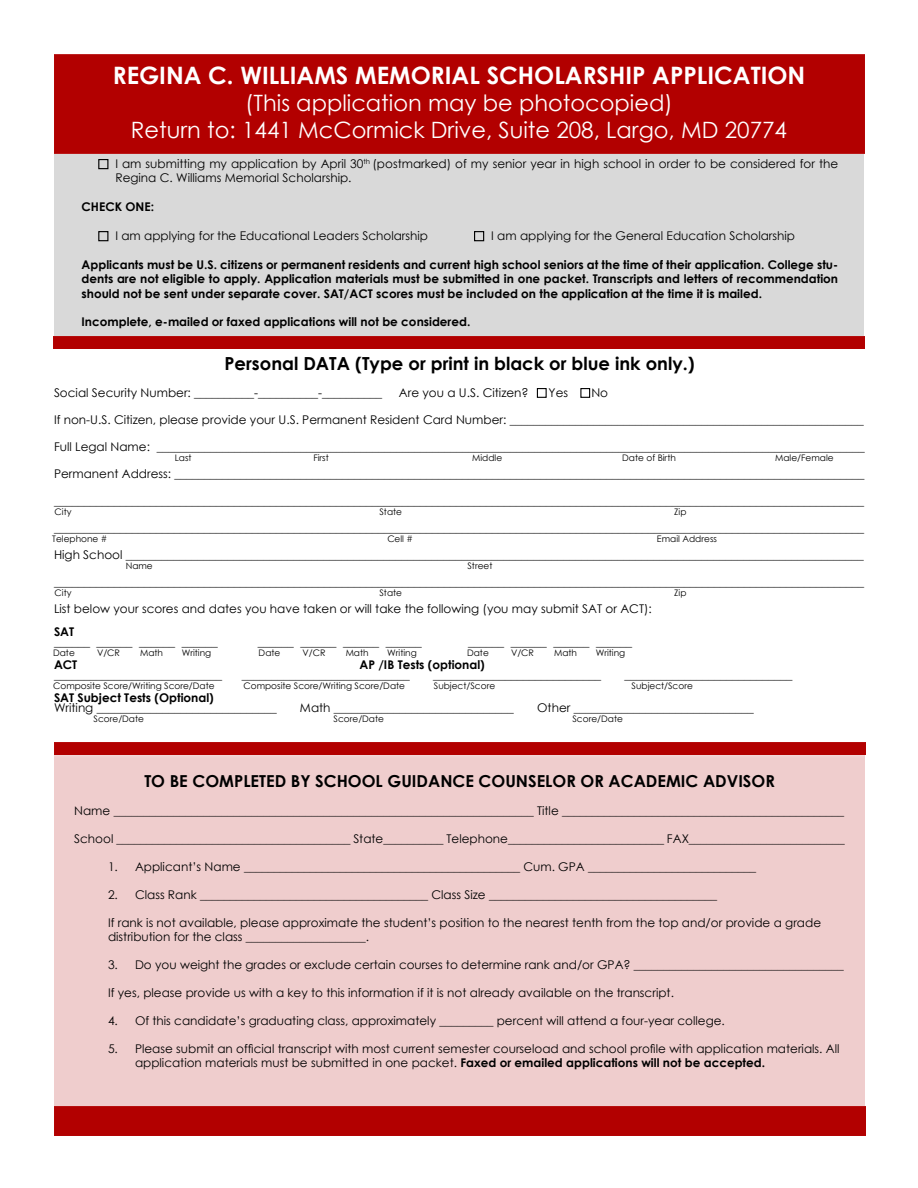
<style>
.page{position:relative;width:918px;height:1188px;background:#fff}
.page>*{position:absolute;margin:0;border:0;box-sizing:border-box;transform-origin:0 0}
.t1{font:700 24px "Century Gothic";color:#fff}
.t2{font:22.5px/27px "Century Gothic";color:#fff;text-align:center}
.t3{font:700 18px "Century Gothic";color:#000}
.t4{font:700 16.5px "Century Gothic";color:#000}
.t5{font:12px/14.4px "Century Gothic";color:#000}
.t6{font:700 12px/14.4px "Century Gothic";color:#000;text-align:justify}
.t7{font:9px "Century Gothic";color:#000}
.s1{font-weight:700}
</style>
<div class="page">
<div style="left:54px;top:152px;width:810px;height:184px;background:#d9d9d9"></div>
<div style="left:54px;top:54px;width:811px;height:99px;background:#b20000"></div>
<img style="left:53px;top:336px;width:812px;height:12px">
<div style="left:98px;top:159px;width:10px;height:10px;border:1px solid #000"></div>
<div style="left:98px;top:231px;width:10px;height:10px;border:1px solid #000"></div>
<div style="left:474px;top:231px;width:10px;height:10px;border:1px solid #000"></div>
<div style="left:537px;top:388px;width:10px;height:10px;border:1px solid #000"></div>
<div style="left:580px;top:388px;width:10px;height:10px;border:1px solid #000"></div>
<img style="left:55px;top:742px;width:811px;height:13px">
<div style="left:55px;top:1106px;width:811px;height:30px;background:#b20000"></div>
<h1 class="t1" style="left:113px;top:57px;width:694px">REGINA C. WILLIAMS MEMORIAL SCHOLARSHIP APPLICATION</h1>
<h2 class="t2" style="left:131px;top:89px;width:658px">(This application may be photocopied)<br>Return to: 1441 McCormick Drive, Suite 208, Largo, MD 20774</h2>
<p class="t5" style="left:115px;top:156px;width:724px">I am submitting my application by April 30<sup>th</sup> (postmarked) of my senior year in high school in order to be considered for the<br>Regina C. Williams Memorial Scholarship.</p>
<p class="t6" style="left:82px;top:199px;width:74px">CHECK ONE:</p>
<p class="t5" style="left:115px;top:228px;width:314px">I am applying for the Educational Leaders Scholarship</p>
<p class="t5" style="left:491px;top:228px;width:305px">I am applying for the General Education Scholarship</p>
<p class="t6" style="left:82px;top:257px;width:758px">Applicants must be U.S. citizens or permanent residents and current high school seniors at the time of their application. College stu&shy;dents are not eligible to apply. Application materials must be submitted in one packet. Transcripts and letters of recommendation should not be sent under separate cover. SAT/ACT scores must be included on the application at the time it is mailed.</p>
<p class="t6" style="left:82px;top:314px;width:390px">Incomplete, e-mailed or faxed applications will not be considered.</p>
<h3 class="t3" style="left:225px;top:350px;width:472px">Personal DATA (Type or print in black or blue ink only.)</h3>
<p class="t5" style="left:54px;top:385px;width:330px">Social Security Number: __________-__________-__________</p>
<p class="t5" style="left:399px;top:385px;width:131px">Are you a U.S. Citizen?</p>
<p class="t5" style="left:549px;top:385px;width:21px">Yes</p>
<p class="t5" style="left:591px;top:385px;width:18px">No</p>
<p class="t5" style="left:54px;top:412px;width:811px">If non-U.S. Citizen, please provide your U.S. Permanent Resident Card Number: ___________________________________________________________</p>
<p class="t5" style="left:54px;top:439px;width:812px">Full Legal Name: ______________________________________________________________________________________________________________________</p>
<p class="t5" style="left:54px;top:466px;width:812px">Permanent Address: ___________________________________________________________________________________________________________________</p>
<p class="t5" style="left:54px;top:493px;width:811px">_______________________________________________________________________________________________________________________________________</p>
<p class="t5" style="left:54px;top:520px;width:811px">_______________________________________________________________________________________________________________________________________</p>
<p class="t5" style="left:54px;top:547px;width:811px">High School ___________________________________________________________________________________________________________________________</p>
<p class="t5" style="left:54px;top:574px;width:811px">_______________________________________________________________________________________________________________________________________</p>
<p class="t5" style="left:54px;top:601px;width:599px">List below your scores and dates you have taken or will take the following (you may submit SAT or ACT):</p>
<p class="t6" style="left:54px;top:624px;width:22px">SAT</p>
<p class="t5" style="left:54px;top:634px;width:165px">______ ______ ______ ______</p>
<p class="t5" style="left:258px;top:634px;width:165px">______ ______ ______ ______</p>
<p class="t5" style="left:468px;top:634px;width:165px">______ ______ ______ ______</p>
<p class="t6" style="left:54px;top:657px;width:25px">ACT</p>
<p class="t6" style="left:360px;top:657px;width:127px">AP /IB Tests (optional)</p>
<p class="t5" style="left:54px;top:667px;width:169px">____________________________</p>
<p class="t5" style="left:242px;top:667px;width:169px">____________________________</p>
<p class="t5" style="left:433px;top:667px;width:169px">____________________________</p>
<p class="t5" style="left:624px;top:667px;width:169px">____________________________</p>
<p class="t6" style="left:54px;top:690px;width:161px">SAT Subject Tests (Optional)</p>
<p class="t5" style="left:54px;top:700px;width:224px">Writing ______________________________</p>
<p class="t5" style="left:300px;top:700px;width:215px">Math ______________________________</p>
<p class="t5" style="left:537px;top:700px;width:218px">Other ______________________________</p>
<p class="t7" style="left:622px;top:452px;width:55px">Date of Birth</p>
<p class="t7" style="left:313px;top:452px;width:17px">First</p>
<p class="t7" style="left:472px;top:452px;width:32px">Middle</p>
<p class="t7" style="left:775px;top:452px;width:60px">Male/Female</p>
<p class="t7" style="left:175px;top:452px;width:18px">Last</p>
<p class="t7" style="left:55px;top:506px;width:18px">City</p>
<p class="t7" style="left:380px;top:506px;width:24px">State</p>
<p class="t7" style="left:674px;top:506px;width:14px">Zip</p>
<p class="t7" style="left:52px;top:533px;width:57px">Telephone #</p>
<p class="t7" style="left:387px;top:533px;width:27px">Cell #</p>
<p class="t7" style="left:657px;top:533px;width:62px">Email Address</p>
<p class="t7" style="left:467px;top:560px;width:26px">Street</p>
<p class="t7" style="left:126px;top:560px;width:29px">Name</p>
<p class="t7" style="left:55px;top:587px;width:18px">City</p>
<p class="t7" style="left:380px;top:587px;width:24px">State</p>
<p class="t7" style="left:674px;top:587px;width:14px">Zip</p>
<p class="t7" style="left:259px;top:647px;width:23px">Date</p>
<p class="t7" style="left:303px;top:647px;width:25px">V/CR</p>
<p class="t7" style="left:346px;top:647px;width:24px">Math</p>
<p class="t7" style="left:387px;top:647px;width:31px">Writing</p>
<p class="t7" style="left:467px;top:647px;width:23px">Date</p>
<p class="t7" style="left:511px;top:647px;width:25px">V/CR</p>
<p class="t7" style="left:554px;top:647px;width:24px">Math</p>
<p class="t7" style="left:596px;top:647px;width:31px">Writing</p>
<p class="t7" style="left:97px;top:647px;width:25px">V/CR</p>
<p class="t7" style="left:140px;top:647px;width:24px">Math</p>
<p class="t7" style="left:182px;top:647px;width:31px">Writing</p>
<p class="t7" style="left:53px;top:647px;width:23px">Date</p>
<p class="t7" style="left:53px;top:679px;width:163px">Composite Score/Writing Score/Date</p>
<p class="t7" style="left:94px;top:713px;width:52px">Score/Date</p>
<p class="t7" style="left:334px;top:713px;width:52px">Score/Date</p>
<p class="t7" style="left:572px;top:713px;width:52px">Score/Date</p>
<p class="t7" style="left:244px;top:679px;width:163px">Composite Score/Writing Score/Date</p>
<p class="t7" style="left:434px;top:679px;width:63px">Subject/Score</p>
<p class="t7" style="left:632px;top:679px;width:63px">Subject/Score</p>
<h3 class="t4" style="left:144px;top:769px;width:632px">TO BE COMPLETED BY SCHOOL GUIDANCE COUNSELOR OR ACADEMIC ADVISOR</h3>
<p class="t5" style="left:74px;top:804px;width:771px">Name ______________________________________________________________________ Title _______________________________________________</p>
<p class="t5" style="left:74px;top:831px;width:772px">School _______________________________________ State__________ Telephone__________________________ FAX__________________________</p>
<p class="t5" style="left:108px;top:859px;width:650px">1. Applicant’s Name ______________________________________________ Cum. GPA ____________________________</p>
<p class="t5" style="left:108px;top:887px;width:611px">2. Class Rank ______________________________________ Class Size ______________________________________</p>
<p class="t5" style="left:108px;top:915px;width:715px">If rank is not available, please approximate the student’s position to the nearest tenth from the top and/or provide a grade distribution for the class ____________________.</p>
<p class="t5" style="left:108px;top:957px;width:737px">3. Do you weight the grades or exclude certain courses to determine rank and/or GPA? ___________________________________</p>
<p class="t5" style="left:108px;top:985px;width:567px">If yes, please provide us with a key to this information if it is not already available on the transcript.</p>
<p class="t5" style="left:108px;top:1013px;width:618px">4. Of this candidate’s graduating class, approximately _________ percent will attend a four-year college.</p>
<p class="t5" style="left:135px;top:1041px;width:706px;text-indent:-27px">5. Please submit an official transcript with most current semester courseload and school profile with application materials. All application materials must be submitted in one packet. <span class="s1">Faxed or emailed applications will not be accepted.</span></p>
</div>
